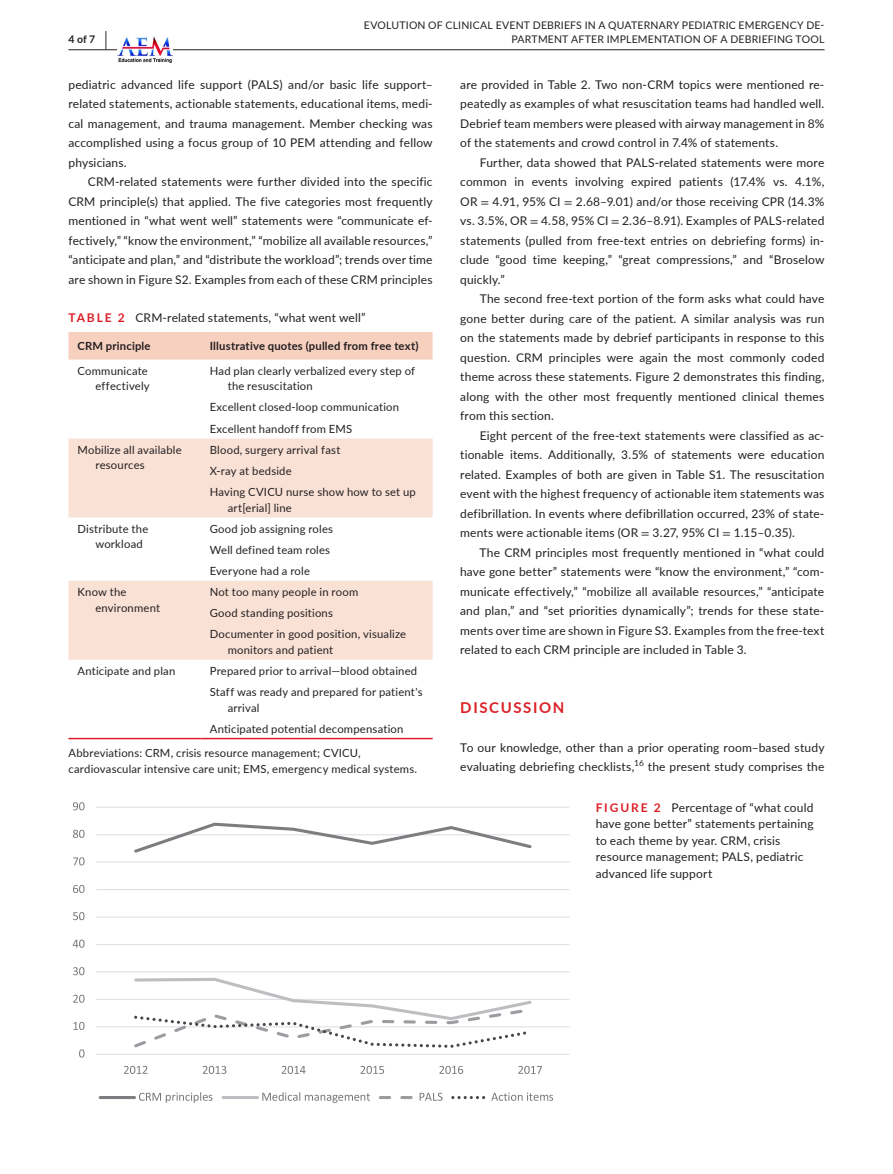
<style>
.page{position:relative;width:893px;height:1174px;background:#fff}
.page>*{position:absolute;margin:0;border:0;box-sizing:border-box;transform-origin:0 0}
.t1{font:700 15px "Lato";letter-spacing:.11em;color:#dc2027}
.t2{font:12px/19.5px "Lato";letter-spacing:.015em;color:#231f20;text-align:justify}
.t3{font:11.25px/21px "Lato";letter-spacing:.015em;color:#231f20}
.t4{font:700 11.25px "Lato";letter-spacing:.02em;color:#231f20}
.t5{font:10.5px/13.5px "Lato";letter-spacing:.02em;color:#231f20;text-align:right}
.t6{font:700 10.5px "Lato";color:#231f20}
.t7{font:8.4px "Lato";color:#231f20}
.s1{font-size:19.5px}
.s2{font-family:"STIX"}
.s3{font-weight:700;color:#dc2027}
</style>
<div class="page">
<hr style="left:68px;top:49px;width:756px;height:1px;background:#231f20">
<img style="left:117px;top:37px;width:55px;height:25px">
<div style="left:68px;top:332px;width:365px;height:27px;background:#f7d0c0"></div>
<svg style="left:68px;top:438px;width:365px;height:221px;fill:#fae1d6"></svg>
<hr style="left:68px;top:738px;width:133px;height:1px;background:#dc2027">
<hr style="left:201px;top:738px;width:232px;height:1px;background:#dc2027">
<hr style="left:96px;top:1026px;width:473px;height:1px;background:#dcdddf">
<hr style="left:96px;top:998px;width:473px;height:1px;background:#dcdddf">
<hr style="left:96px;top:971px;width:473px;height:1px;background:#dcdddf">
<hr style="left:96px;top:944px;width:473px;height:1px;background:#dcdddf">
<hr style="left:96px;top:916px;width:473px;height:1px;background:#dcdddf">
<hr style="left:96px;top:889px;width:473px;height:1px;background:#dcdddf">
<hr style="left:96px;top:861px;width:473px;height:1px;background:#dcdddf">
<hr style="left:96px;top:834px;width:473px;height:1px;background:#dcdddf">
<hr style="left:96px;top:806px;width:473px;height:1px;background:#dcdddf">
<hr style="left:96px;top:1053px;width:473px;height:1px;background:#dcdddf">
<svg style="left:132px;top:822px;width:402px;height:31px"></svg>
<svg style="left:133px;top:977px;width:401px;height:70px"></svg>
<svg style="left:79px;top:1049px;width:6px;height:8px"></svg>
<svg style="left:73px;top:1022px;width:12px;height:8px"></svg>
<svg style="left:73px;top:994px;width:12px;height:8px"></svg>
<svg style="left:73px;top:967px;width:12px;height:8px"></svg>
<svg style="left:73px;top:939px;width:12px;height:8px"></svg>
<svg style="left:73px;top:912px;width:12px;height:8px"></svg>
<svg style="left:73px;top:885px;width:12px;height:8px"></svg>
<svg style="left:73px;top:857px;width:12px;height:8px"></svg>
<svg style="left:73px;top:829px;width:12px;height:9px"></svg>
<svg style="left:73px;top:802px;width:12px;height:8px"></svg>
<svg style="left:124px;top:1065px;width:24px;height:9px"></svg>
<svg style="left:203px;top:1065px;width:23px;height:9px"></svg>
<svg style="left:282px;top:1065px;width:24px;height:9px"></svg>
<svg style="left:360px;top:1065px;width:24px;height:9px"></svg>
<svg style="left:439px;top:1065px;width:24px;height:9px"></svg>
<svg style="left:518px;top:1065px;width:24px;height:9px"></svg>
<hr style="left:100px;top:1096px;width:35px;height:3px;background:#7b7d80">
<svg style="left:139px;top:1092px;width:73px;height:10px"></svg>
<hr style="left:223px;top:1096px;width:34px;height:3px;background:#bdbec1">
<svg style="left:262px;top:1092px;width:108px;height:10px"></svg>
<svg style="left:379px;top:1096px;width:12px;height:3px"></svg>
<svg style="left:400px;top:1096px;width:13px;height:3px"></svg>
<svg style="left:420px;top:1092px;width:22px;height:8px"></svg>
<svg style="left:451px;top:1096px;width:34px;height:3px"></svg>
<svg style="left:491px;top:1092px;width:62px;height:8px"></svg>
<p class="t6" style="left:68px;top:31px;width:40px">4 of 7 <span class="s1">|</span></p>
<p class="t5" style="left:364px;top:18px;width:462px">EVOLUTION OF CLINICAL EVENT DEBRIEFS IN A QUATERNARY PEDIATRIC EMERGENCY DE-<br>PARTMENT AFTER IMPLEMENTATION OF A DEBRIEFING TOOL</p>
<p class="t2" style="left:68px;top:74px;width:366px">pediatric advanced life support (PALS) and/or basic life support– related statements, actionable statements, educational items, medi&shy;cal management, and trauma management. Member checking was accomplished using a focus group of 10 PEM attending and fellow physicians.</p>
<p class="t2" style="left:68px;top:171px;width:366px;text-indent:20px">CRM-related statements were further divided into the specific CRM principle(s) that applied. The five categories most frequently mentioned in “what went well” statements were “communicate ef&shy;fectively,” “know the environment,” “mobilize all available resources,” “anticipate and plan,” and “distribute the workload”; trends over time are shown in Figure S2. Examples from each of these CRM principles</p>
<p class="t2" style="left:460px;top:74px;width:366px">are provided in Table 2. Two non-CRM topics were mentioned re&shy;peatedly as examples of what resuscitation teams had handled well.<br>Debrief team members were pleased with airway management in 8% of the statements and crowd control in 7.4% of statements.</p>
<p class="t2" style="left:460px;top:152px;width:366px;text-indent:20px">Further, data showed that PALS-related statements were more common in events involving expired patients (17.4% vs. 4.1%, OR <span class="s2">=</span> 4.91, 95% CI <span class="s2">=</span> 2.68–9.01) and/or those receiving CPR (14.3% vs. 3.5%, OR <span class="s2">=</span> 4.58, 95% CI <span class="s2">=</span> 2.36–8.91). Examples of PALS-related statements (pulled from free-text entries on debriefing forms) in&shy;clude “good time keeping,” “great compressions,” and “Broselow quickly.”</p>
<p class="t2" style="left:460px;top:288px;width:366px;text-indent:20px">The second free-text portion of the form asks what could have gone better during care of the patient. A similar analysis was run on the statements made by debrief participants in response to this question. CRM principles were again the most commonly coded theme across these statements. Figure 2 demonstrates this finding, along with the other most frequently mentioned clinical themes from this section.</p>
<p class="t2" style="left:460px;top:425px;width:366px;text-indent:20px">Eight percent of the free-text statements were classified as ac&shy;tionable items. Additionally, 3.5% of statements were education related. Examples of both are given in Table S1. The resuscitation event with the highest frequency of actionable item statements was defibrillation. In events where defibrillation occurred, 23% of state&shy;ments were actionable items (OR <span class="s2">=</span> 3.27, 95% CI <span class="s2">=</span> 1.15–0.35).</p>
<p class="t2" style="left:460px;top:542px;width:366px;text-indent:20px">The CRM principles most frequently mentioned in “what could have gone better” statements were “know the environment,” “com&shy;municate effectively,” “mobilize all available resources,” “anticipate and plan,” and “set priorities dynamically”; trends for these state&shy;ments over time are shown in Figure S3. Examples from the free-text related to each CRM principle are included in Table 3.</p>
<p class="t2" style="left:68px;top:308px;width:298px"><span class="s3">TABLE 2</span> CRM-related statements, “what went well”</p>
<p class="t4" style="left:77px;top:338px;width:75px">CRM principle</p>
<p class="t4" style="left:210px;top:338px;width:210px">Illustrative quotes (pulled from free text)</p>
<p class="t3" style="left:77px;top:362px;width:74px;line-height:15.8px;text-align:right">Communicate effectively</p>
<p class="t3" style="left:228px;top:362px;width:189px;line-height:15.8px;text-indent:-18px">Had plan clearly verbalized every step of the resuscitation</p>
<p class="t3" style="left:210px;top:396px;width:191px">Excellent closed-loop communication<br>Excellent handoff from EMS</p>
<p class="t3" style="left:95px;top:441px;width:88px;line-height:15.8px;text-indent:-18px">Mobilize all available resources</p>
<p class="t3" style="left:210px;top:438px;width:208px">Blood, surgery arrival fast<br>X-ray at bedside<br>Having CVICU nurse show how to set up</p>
<p class="t3" style="left:228px;top:496px;width:66px">art[erial] line</p>
<p class="t3" style="left:95px;top:520px;width:54px;line-height:15.8px;text-indent:-18px">Distribute the workload</p>
<p class="t3" style="left:210px;top:517px;width:125px">Good job assigning roles<br>Well defined team roles<br>Everyone had a role</p>
<p class="t3" style="left:95px;top:583px;width:66px;line-height:15.8px;text-indent:-18px">Know the environment</p>
<p class="t3" style="left:210px;top:580px;width:198px">Not too many people in room<br>Good standing positions<br>Documenter in good position, visualize</p>
<p class="t3" style="left:228px;top:638px;width:107px">monitors and patient</p>
<p class="t3" style="left:77px;top:659px;width:99px">Anticipate and plan</p>
<p class="t3" style="left:210px;top:659px;width:214px">Prepared prior to arrival—blood obtained<br>Staff was ready and prepared for patient's</p>
<p class="t3" style="left:210px;top:696px;width:195px;text-indent:18px">arrival<br>Anticipated potential decompensation</p>
<p class="t3" style="left:68px;top:745px;width:350px;line-height:15.8px">Abbreviations: CRM, crisis resource management; CVICU, cardiovascular intensive care unit; EMS, emergency medical systems.</p>
<p class="t1" style="left:460px;top:696px;width:106px">DISCUSSION</p>
<p class="t2" style="left:460px;top:737px;width:366px">To our knowledge, other than a prior operating room–based study evaluating debriefing checklists,</p>
<p class="t7" style="left:634px;top:757px;width:11px">16</p>
<p class="t2" style="left:648px;top:756px;width:178px">the present study comprises the</p>
<p class="t2" style="left:596px;top:799px;width:219px;line-height:16.5px;text-align:left"><span class="s3">FIGURE 2</span> Percentage of “what could have gone better” statements pertaining to each theme by year. CRM, crisis resource management; PALS, pediatric advanced life support</p>
</div>
